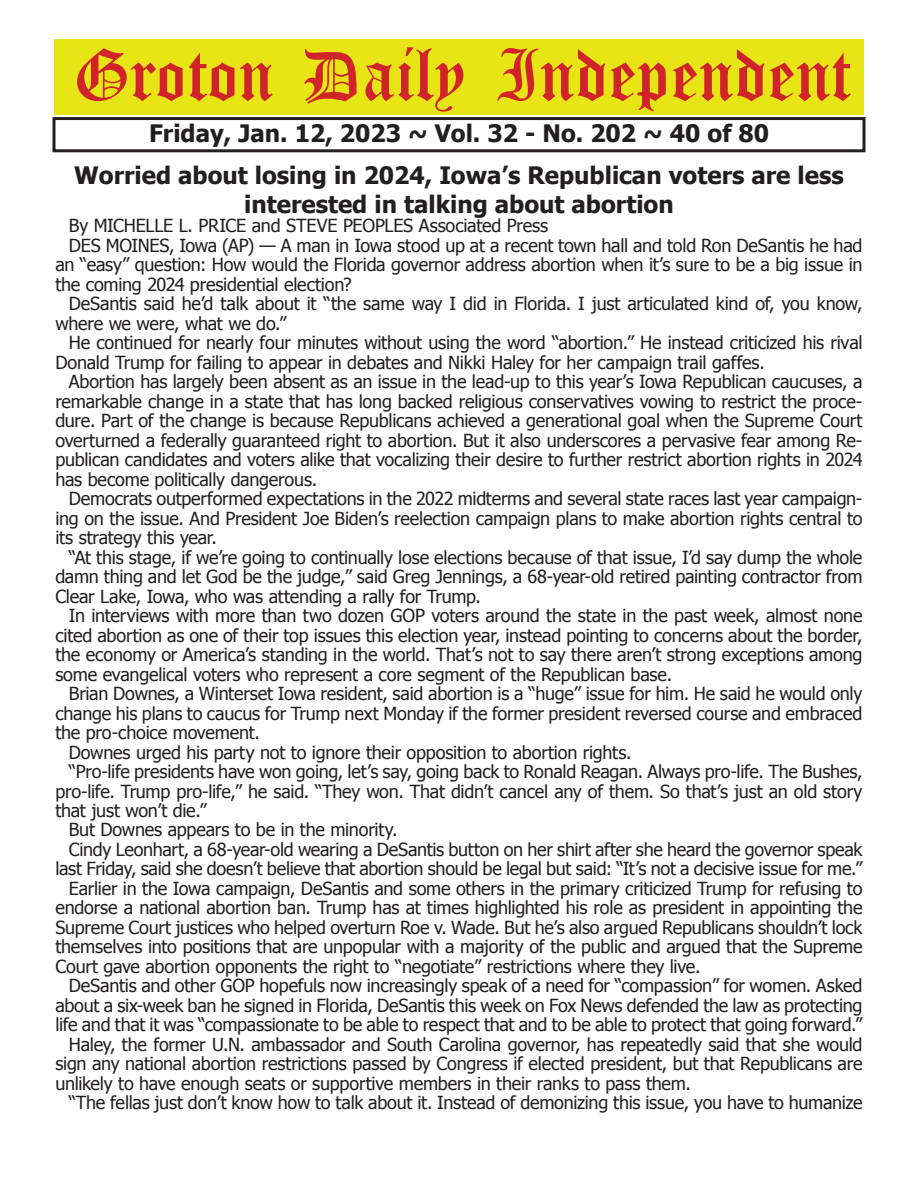
<style>
.page{position:relative;width:918px;height:1188px;background:#fff}
.page>*{position:absolute;margin:0;border:0;box-sizing:border-box;transform-origin:0 0}
.t1{font:54px "Old English Five";color:#d1232a}
.t2{font:700 24px/28.8px "Tahoma";color:#231f20;text-align:center}
.t3{font:18px "Tahoma";letter-spacing:-.015em;color:#231f20}
</style>
<div class="page">
<div style="left:52px;top:117px;width:814px;height:35px;border:3px solid #231f20"></div>
<div style="left:54px;top:40px;width:810px;height:75px;background:#e7e515"></div>
<h1 class="t1" style="left:73px;top:50px;width:779px">Groton Daily Independent</h1>
<h2 class="t2" style="left:149px;top:117px;width:622px">Friday, Jan. 12, 2023 ~ Vol. 32 - No. 202 ~ 40 of 80</h2>
<h2 class="t2" style="left:74px;top:159px;width:771px">Worried about losing in 2024, Iowa’s Republican voters are less interested in talking about abortion</h2>
<p class="t3" style="left:69px;top:214px;width:481px">By MICHELLE L. PRICE and STEVE PEOPLES Associated Press</p>
<p class="t3" style="left:69px;top:233px;width:795px">DES MOINES, Iowa (AP) — A man in Iowa stood up at a recent town hall and told Ron DeSantis he had</p>
<p class="t3" style="left:55px;top:253px;width:809px">an “easy” question: How would the Florida governor address abortion when it’s sure to be a big issue in</p>
<p class="t3" style="left:55px;top:272px;width:298px">the coming 2024 presidential election?</p>
<p class="t3" style="left:69px;top:292px;width:795px">DeSantis said he’d talk about it “the same way I did in Florida. I just articulated kind of, you know,</p>
<p class="t3" style="left:55px;top:311px;width:233px">where we were, what we do.”</p>
<p class="t3" style="left:69px;top:331px;width:795px">He continued for nearly four minutes without using the word “abortion.” He instead criticized his rival</p>
<p class="t3" style="left:55px;top:350px;width:711px">Donald Trump for failing to appear in debates and Nikki Haley for her campaign trail gaffes.</p>
<p class="t3" style="left:69px;top:370px;width:795px">Abortion has largely been absent as an issue in the lead-up to this year’s Iowa Republican caucuses, a</p>
<p class="t3" style="left:55px;top:389px;width:809px">remarkable change in a state that has long backed religious conservatives vowing to restrict the proce-</p>
<p class="t3" style="left:55px;top:409px;width:809px">dure. Part of the change is because Republicans achieved a generational goal when the Supreme Court</p>
<p class="t3" style="left:55px;top:428px;width:809px">overturned a federally guaranteed right to abortion. But it also underscores a pervasive fear among Re-</p>
<p class="t3" style="left:55px;top:447px;width:809px">publican candidates and voters alike that vocalizing their desire to further restrict abortion rights in 2024</p>
<p class="t3" style="left:55px;top:467px;width:263px">has become politically dangerous.</p>
<p class="t3" style="left:69px;top:486px;width:795px">Democrats outperformed expectations in the 2022 midterms and several state races last year campaign-</p>
<p class="t3" style="left:55px;top:506px;width:809px">ing on the issue. And President Joe Biden’s reelection campaign plans to make abortion rights central to</p>
<p class="t3" style="left:55px;top:525px;width:163px">its strategy this year.</p>
<p class="t3" style="left:69px;top:545px;width:795px">“At this stage, if we’re going to continually lose elections because of that issue, I’d say dump the whole</p>
<p class="t3" style="left:55px;top:564px;width:809px">damn thing and let God be the judge,” said Greg Jennings, a 68-year-old retired painting contractor from</p>
<p class="t3" style="left:55px;top:584px;width:427px">Clear Lake, Iowa, who was attending a rally for Trump.</p>
<p class="t3" style="left:69px;top:603px;width:795px">In interviews with more than two dozen GOP voters around the state in the past week, almost none</p>
<p class="t3" style="left:55px;top:623px;width:809px">cited abortion as one of their top issues this election year, instead pointing to concerns about the border,</p>
<p class="t3" style="left:55px;top:642px;width:809px">the economy or America’s standing in the world. That’s not to say there aren’t strong exceptions among</p>
<p class="t3" style="left:55px;top:662px;width:618px">some evangelical voters who represent a core segment of the Republican base.</p>
<p class="t3" style="left:69px;top:681px;width:795px">Brian Downes, a Winterset Iowa resident, said abortion is a “huge” issue for him. He said he would only</p>
<p class="t3" style="left:55px;top:701px;width:809px">change his plans to caucus for Trump next Monday if the former president reversed course and embraced</p>
<p class="t3" style="left:55px;top:720px;width:206px">the pro-choice movement.</p>
<p class="t3" style="left:69px;top:740px;width:564px">Downes urged his party not to ignore their opposition to abortion rights.</p>
<p class="t3" style="left:69px;top:759px;width:795px">“Pro-life presidents have won going, let’s say, going back to Ronald Reagan. Always pro-life. The Bushes,</p>
<p class="t3" style="left:55px;top:779px;width:809px">pro-life. Trump pro-life,” he said. “They won. That didn’t cancel any of them. So that’s just an old story</p>
<p class="t3" style="left:55px;top:798px;width:153px">that just won’t die.”</p>
<p class="t3" style="left:69px;top:818px;width:330px">But Downes appears to be in the minority.</p>
<p class="t3" style="left:69px;top:837px;width:795px">Cindy Leonhart, a 68-year-old wearing a DeSantis button on her shirt after she heard the governor speak</p>
<p class="t3" style="left:55px;top:857px;width:809px">last Friday, said she doesn’t believe that abortion should be legal but said: “It’s not a decisive issue for me.”</p>
<p class="t3" style="left:69px;top:876px;width:795px">Earlier in the Iowa campaign, DeSantis and some others in the primary criticized Trump for refusing to</p>
<p class="t3" style="left:55px;top:896px;width:809px">endorse a national abortion ban. Trump has at times highlighted his role as president in appointing the</p>
<p class="t3" style="left:55px;top:915px;width:809px">Supreme Court justices who helped overturn Roe v. Wade. But he’s also argued Republicans shouldn’t lock</p>
<p class="t3" style="left:55px;top:935px;width:809px">themselves into positions that are unpopular with a majority of the public and argued that the Supreme</p>
<p class="t3" style="left:55px;top:954px;width:647px">Court gave abortion opponents the right to “negotiate” restrictions where they live.</p>
<p class="t3" style="left:69px;top:974px;width:795px">DeSantis and other GOP hopefuls now increasingly speak of a need for “compassion” for women. Asked</p>
<p class="t3" style="left:55px;top:993px;width:809px">about a six-week ban he signed in Florida, DeSantis this week on Fox News defended the law as protecting</p>
<p class="t3" style="left:55px;top:1013px;width:809px">life and that it was “compassionate to be able to respect that and to be able to protect that going forward.”</p>
<p class="t3" style="left:69px;top:1032px;width:795px">Haley, the former U.N. ambassador and South Carolina governor, has repeatedly said that she would</p>
<p class="t3" style="left:55px;top:1052px;width:809px">sign any national abortion restrictions passed by Congress if elected president, but that Republicans are</p>
<p class="t3" style="left:55px;top:1071px;width:637px">unlikely to have enough seats or supportive members in their ranks to pass them.</p>
<p class="t3" style="left:69px;top:1091px;width:795px">“The fellas just don’t know how to talk about it. Instead of demonizing this issue, you have to humanize</p>
</div>
